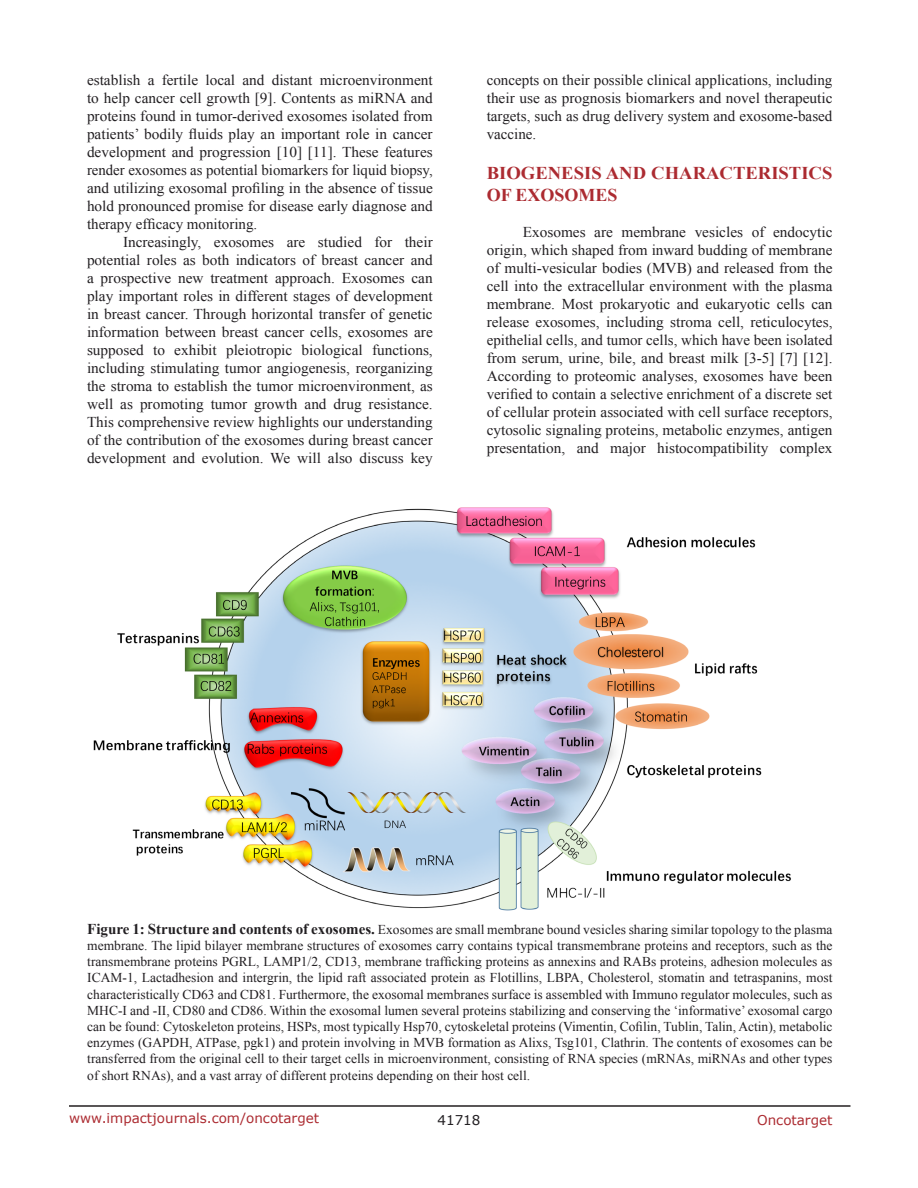
<style>
.page{position:relative;width:918px;height:1188px;background:#fff}
.page>*{position:absolute;margin:0;border:0;box-sizing:border-box;transform-origin:0 0}
.Heading{font:700 18px/21.6px "Times New Roman";color:#ac2b31;scale:1.04 1}
.BodyText{font:15px/18px "Times New Roman";color:#221f22;text-align:justify}
.FigureText{font:13.5px/16.2px "Times New Roman";color:#221f22;text-align:justify}
.t1{font:13.5px "Verdana";color:#ac2b31}
.t2{font:13.5px "Verdana";color:#221f22}
.s1{font-weight:700;font-size:15px}
</style>
<div class="page">
<hr style="left:69px;top:1105px;width:781px;height:2px;background:#231f20">
<img style="left:93px;top:507px;width:698px;height:404px">
<p class="BodyText" style="left:87px;top:71px;width:347px">establish a fertile local and distant microenvironment to help cancer cell growth [9]. Contents as miRNA and proteins found in tumor-derived exosomes isolated from patients’ bodily fluids play an important role in cancer development and progression [10] [11]. These features render exosomes as potential biomarkers for liquid biopsy, and utilizing exosomal profiling in the absence of tissue hold pronounced promise for disease early diagnose and therapy efficacy monitoring.</p>
<p class="BodyText" style="left:87px;top:233px;width:347px;text-indent:36px">Increasingly, exosomes are studied for their potential roles as both indicators of breast cancer and a prospective new treatment approach. Exosomes can play important roles in different stages of development in breast cancer. Through horizontal transfer of genetic information between breast cancer cells, exosomes are supposed to exhibit pleiotropic biological functions, including stimulating tumor angiogenesis, reorganizing the stroma to establish the tumor microenvironment, as well as promoting tumor growth and drug resistance.<br>This comprehensive review highlights our understanding of the contribution of the exosomes during breast cancer development and evolution. We will also discuss key</p>
<p class="BodyText" style="left:487px;top:71px;width:347px">concepts on their possible clinical applications, including their use as prognosis biomarkers and novel therapeutic targets, such as drug delivery system and exosome-based vaccine.</p>
<p class="Heading" style="left:487px;top:162px;width:334px">BIOGENESIS AND CHARACTERISTICS<br>OF EXOSOMES</p>
<p class="BodyText" style="left:487px;top:222px;width:347px;text-indent:36px">Exosomes are membrane vesicles of endocytic origin, which shaped from inward budding of membrane of multi-vesicular bodies (MVB) and released from the cell into the extracellular environment with the plasma membrane. Most prokaryotic and eukaryotic cells can release exosomes, including stroma cell, reticulocytes, epithelial cells, and tumor cells, which have been isolated from serum, urine, bile, and breast milk [3-5] [7] [12].<br>According to proteomic analyses, exosomes have been verified to contain a selective enrichment of a discrete set of cellular protein associated with cell surface receptors, cytosolic signaling proteins, metabolic enzymes, antigen presentation, and major histocompatibility complex</p>
<p class="FigureText" style="left:87px;top:921px;width:747px"><span class="s1">Figure 1: Structure and contents of exosomes.</span> Exosomes are small membrane bound vesicles sharing similar topology to the plasma membrane. The lipid bilayer membrane structures of exosomes carry contains typical transmembrane proteins and receptors, such as the transmembrane proteins PGRL, LAMP1/2, CD13, membrane trafficking proteins as annexins and RABs proteins, adhesion molecules as ICAM-1, Lactadhesion and intergrin, the lipid raft associated protein as Flotillins, LBPA, Cholesterol, stomatin and tetraspanins, most characteristically CD63 and CD81. Furthermore, the exosomal membranes surface is assembled with Immuno regulator molecules, such as MHC-I and -II, CD80 and CD86. Within the exosomal lumen several proteins stabilizing and conserving the ‘informative’ exosomal cargo can be found: Cytoskeleton proteins, HSPs, most typically Hsp70, cytoskeletal proteins (Vimentin, Cofilin, Tublin, Talin, Actin), metabolic enzymes (GAPDH, ATPase, pgk1) and protein involving in MVB formation as Alixs, Tsg101, Clathrin. The contents of exosomes can be transferred from the original cell to their target cells in microenvironment, consisting of RNA species (mRNAs, miRNAs and other types of short RNAs), and a vast array of different proteins depending on their host cell.</p>
<p class="t1" style="left:69px;top:1109px;width:252px">www.impactjournals.com/oncotarget</p>
<p class="t2" style="left:438px;top:1111px;width:44px">41718</p>
<p class="t1" style="left:757px;top:1111px;width:77px">Oncotarget</p>
</div>
